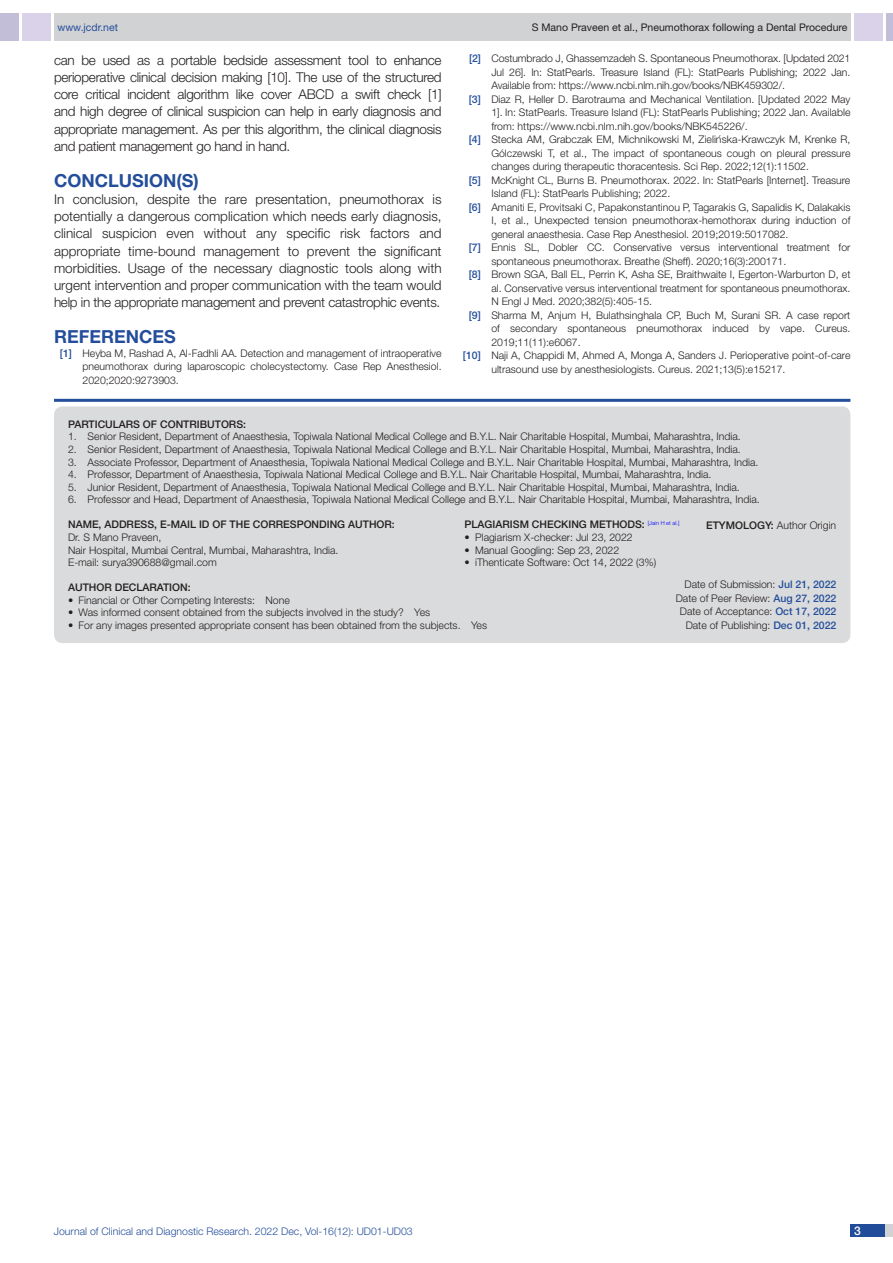
<style>
.page{position:relative;width:893px;height:1263px;background:#fff}
.page>*{position:absolute;margin:0;border:0;box-sizing:border-box;transform-origin:0 0}
.Heading{font:700 18px "Helvetica Neue";color:#244e9b}
.Body_text{font:300 13.5px/17.2px "Helvetica Neue";letter-spacing:-.02em;color:#231f20;text-align:justify}
.t1{font:500 12px "Helvetica Neue";color:#fff}
.Partic_Contri_Txt{font:300 10.5px/13.5px "Helvetica Neue";color:#231f20;text-align:justify}
.Partic_Contri_Head{font:500 10.5px "Helvetica Neue";color:#231f20}
.tb_txt{font:300 10.5px "Helvetica Neue";color:#231f20}
.t2{font:300 10.5px "Helvetica Neue";color:#244e9b}
.t3{font:10.5px "Helvetica Neue";color:#231f20}
.Partic_Contri_Head-2{font:300 10.5px "Helvetica Neue";color:#231f20}
.t4{font:10.5px "Helvetica Neue";color:#244e9b}
.Partic_Contri_Head-3{font:300 5.7px "Helvetica Neue";color:#00f}
.s1{font-weight:500;color:#244e9b}
.s2{font-weight:500;font-size:10.5px;color:#231f20}
.s3{font-weight:500}
</style>
<div class="page">
<div style="left:54px;top:13px;width:796px;height:28px;background:#d1d2d4"></div>
<div style="left:0;top:13px;width:19px;height:28px;background:#c2bed7"></div>
<div style="left:22px;top:13px;width:29px;height:28px;background:#d9d2e8"></div>
<div style="left:886px;top:13px;width:7px;height:28px;background:#c2bed7"></div>
<div style="left:854px;top:13px;width:29px;height:28px;background:#d9d2e8"></div>
<div style="left:850px;top:1224px;width:43px;height:13px;background:#d1d2d4"></div>
<div style="left:850px;top:1224px;width:35px;height:13px;background:#214c99"></div>
<hr style="left:54px;top:399px;width:796px;height:3px;background:#244e9b">
<div style="left:54px;top:406px;width:796px;height:237px;background:#dadbdc;border-radius:9px"></div>
<p class="t4" style="left:57px;top:21px;width:62px">www.jcdr.net</p>
<p class="t3" style="left:532px;top:21px;width:317px">S Mano Praveen et al., Pneumothorax following a Dental Procedure</p>
<p class="Body_text" style="left:54px;top:51px;width:389px">can be used as a portable bedside assessment tool to enhance perioperative clinical decision making [10]. The use of the structured core critical incident algorithm like cover ABCD a swift check [1] and high degree of clinical suspicion can help in early diagnosis and appropriate management. As per this algorithm, the clinical diagnosis and patient management go hand in hand.</p>
<p class="Heading" style="left:54px;top:169px;width:146px">CONCLUSION(S)</p>
<p class="Body_text" style="left:54px;top:190px;width:389px">In conclusion, despite the rare presentation, pneumothorax is potentially a dangerous complication which needs early diagnosis, clinical suspicion even without any specific risk factors and appropriate time-bound management to prevent the significant morbidities. Usage of the necessary diagnostic tools along with urgent intervention and proper communication with the team would help in the appropriate management and prevent catastrophic events.</p>
<p class="Heading" style="left:54px;top:326px;width:123px">REFERENCES</p>
<p class="Partic_Contri_Txt" style="left:82px;top:346px;width:361px;text-indent:-23px"><span class="s1">[1]</span> Heyba M, Rashad A, Al-Fadhli AA. Detection and management of intraoperative pneumothorax during laparoscopic cholecystectomy. Case Rep Anesthesiol.<br>2020;2020:9273903.</p>
<p class="Partic_Contri_Txt" style="left:469px;top:52px;width:383px"><span class="s1">[2]</span> Costumbrado J, Ghassemzadeh S. Spontaneous Pneumothorax. [Updated 2021</p>
<p class="Partic_Contri_Txt" style="left:491px;top:65px;width:361px">Jul 26]. In: StatPearls. Treasure Island (FL): StatPearls Publishing; 2022 Jan.</p>
<p class="Partic_Contri_Txt" style="left:491px;top:79px;width:295px">Available from: https://www.ncbi.nlm.nih.gov/books/NBK459302/.</p>
<p class="Partic_Contri_Txt" style="left:469px;top:92px;width:383px"><span class="s1">[3]</span> Diaz R, Heller D. Barotrauma and Mechanical Ventilation. [Updated 2022 May</p>
<p class="Partic_Contri_Txt" style="left:491px;top:106px;width:361px">1]. In: StatPearls. Treasure Island (FL): StatPearls Publishing; 2022 Jan. Available</p>
<p class="Partic_Contri_Txt" style="left:491px;top:119px;width:258px">from: https://www.ncbi.nlm.nih.gov/books/NBK545226/.</p>
<p class="Partic_Contri_Txt" style="left:469px;top:133px;width:383px"><span class="s1">[4]</span> Stecka AM, Grabczak EM, Michnikowski M, Zielin´ ska-Krawczyk M, Krenke R,</p>
<p class="Partic_Contri_Txt" style="left:491px;top:146px;width:361px">Gólczewski T, et al., The impact of spontaneous cough on pleural pressure</p>
<p class="Partic_Contri_Txt" style="left:491px;top:160px;width:319px">changes during therapeutic thoracentesis. Sci Rep. 2022;12(1):11502.</p>
<p class="Partic_Contri_Txt" style="left:469px;top:173px;width:383px"><span class="s1">[5]</span> McKnight CL, Burns B. Pneumothorax. 2022. In: StatPearls [Internet]. Treasure</p>
<p class="Partic_Contri_Txt" style="left:491px;top:187px;width:180px">Island (FL): StatPearls Publishing; 2022.</p>
<p class="Partic_Contri_Txt" style="left:469px;top:200px;width:383px"><span class="s1">[6]</span> Amaniti E, Provitsaki C, Papakonstantinou P, Tagarakis G, Sapalidis K, Dalakakis</p>
<p class="Partic_Contri_Txt" style="left:491px;top:214px;width:361px">I, et al., Unexpected tension pneumothorax-hemothorax during induction of</p>
<p class="Partic_Contri_Txt" style="left:491px;top:227px;width:299px">general anaesthesia. Case Rep Anesthesiol. 2019;2019:5017082.</p>
<p class="Partic_Contri_Txt" style="left:469px;top:241px;width:383px"><span class="s1">[7]</span> Ennis SL, Dobler CC. Conservative versus interventional treatment for</p>
<p class="Partic_Contri_Txt" style="left:491px;top:254px;width:296px">spontaneous pneumothorax. Breathe (Sheff). 2020;16(3):200171.</p>
<p class="Partic_Contri_Txt" style="left:469px;top:268px;width:383px"><span class="s1">[8]</span> Brown SGA, Ball EL, Perrin K, Asha SE, Braithwaite I, Egerton-Warburton D, et</p>
<p class="Partic_Contri_Txt" style="left:491px;top:281px;width:361px">al. Conservative versus interventional treatment for spontaneous pneumothorax.</p>
<p class="Partic_Contri_Txt" style="left:491px;top:295px;width:162px">N Engl J Med. 2020;382(5):405-15.</p>
<p class="Partic_Contri_Txt" style="left:469px;top:308px;width:383px"><span class="s1">[9]</span> Sharma M, Anjum H, Bulathsinghala CP, Buch M, Surani SR. A case report</p>
<p class="Partic_Contri_Txt" style="left:491px;top:322px;width:361px">of secondary spontaneous pneumothorax induced by vape. Cureus.</p>
<p class="Partic_Contri_Txt" style="left:491px;top:335px;width:91px">2019;11(11):e6067.</p>
<p class="Partic_Contri_Txt" style="left:463px;top:349px;width:389px"><span class="s1">[10]</span> Naji A, Chappidi M, Ahmed A, Monga A, Sanders J. Perioperative point-of-care</p>
<p class="Partic_Contri_Txt" style="left:491px;top:362px;width:296px">ultrasound use by anesthesiologists. Cureus. 2021;13(5):e15217.</p>
<p class="Partic_Contri_Head" style="left:68px;top:418px;width:107px">PARTI CULARS OF CONTRI</p>
<p class="Partic_Contri_Head" style="left:200px;top:418px;width:16px">BUTOR</p>
<p class="Partic_Contri_Head" style="left:236px;top:418px;width:11px">S:</p>
<p class="Partic_Contri_Txt" style="left:68px;top:430px;width:674px">1. Senior Resident, Department of Anaesthesia, Topiwala National Medical College and B.Y.L. Nair Charitable Hospital, Mumbai, Maharashtra, India.</p>
<p class="Partic_Contri_Txt" style="left:68px;top:442px;width:674px">2. Senior Resident, Department of Anaesthesia, Topiwala National Medical College and B.Y.L. Nair Charitable Hospital, Mumbai, Maharashtra, India.</p>
<p class="Partic_Contri_Txt" style="left:68px;top:455px;width:692px">3. Associate Professor, Department of Anaesthesia, Topiwala National Medical College and B.Y.L. Nair Charitable Hospital, Mumbai, Maharashtra, India.</p>
<p class="Partic_Contri_Txt" style="left:68px;top:467px;width:645px">4. Professor, Department of Anaesthesia, Topiwala National Medical College and B.Y.L. Nair Charitable Hospital, Mumbai, Maharashtra, India.</p>
<p class="Partic_Contri_Txt" style="left:68px;top:480px;width:673px">5. Junior Resident, Department of Anaesthesia, Topiwala National Medical College and B.Y.L. Nair Charitable Hospital, Mumbai, Maharashtra, India.</p>
<p class="Partic_Contri_Txt" style="left:68px;top:493px;width:693px">6. Professor and Head, Department of Anaesthesia, Topiwala National Medical College and B.Y.L. Nair Charitable Hospital, Mumbai, Maharashtra, India.</p>
<p class="Partic_Contri_Head" style="left:465px;top:518px;width:104px">PLAGIARISM CHECKING</p>
<p class="Partic_Contri_Head" style="left:590px;top:518px;width:18px">METHO</p>
<p class="Partic_Contri_Head-3" style="left:628px;top:520px;width:53px"><span class="s2">DS:</span> [Jain H et al.]</p>
<p class="tb_txt" style="left:465px;top:531px;width:170px">• Plagiarism X-checker: Jul 23, 2022</p>
<p class="tb_txt" style="left:465px;top:543px;width:156px">• Manual Googling: Sep 23, 2022</p>
<p class="tb_txt" style="left:465px;top:556px;width:193px">• iThenticate Software: Oct 14, 2022 (3%)</p>
<p class="Partic_Contri_Head" style="left:68px;top:518px;width:170px">NAME, ADDRESS, E-MAIL ID OF THE</p>
<p class="Partic_Contri_Head" style="left:253px;top:518px;width:16px">CORRE</p>
<p class="Partic_Contri_Head" style="left:290px;top:518px;width:44px">SPON DING</p>
<p class="Partic_Contri_Head" style="left:348px;top:518px;width:16px">AUTHOR</p>
<p class="Partic_Contri_Head" style="left:392px;top:518px;width:4px">:</p>
<p class="Partic_Contri_Head-2" style="left:706px;top:519px;width:132px"><span class="s3">ETYMOLOGY:</span> Author Origin</p>
<p class="Partic_Contri_Txt" style="left:68px;top:530px;width:95px">Dr. S Mano Praveen,</p>
<p class="Partic_Contri_Txt" style="left:68px;top:543px;width:272px">Nair Hospital, Mumbai Central, Mumbai, Maharashtra, India.</p>
<p class="Partic_Contri_Txt" style="left:68px;top:555px;width:150px">E-mail: surya390688@gmail.com</p>
<p class="Partic_Contri_Txt" style="left:684px;top:578px;width:153px">Date of Submission: <span class="s1">JUL 21, 2022</span></p>
<p class="Partic_Contri_Txt" style="left:676px;top:591px;width:162px">Date of Peer Review: <span class="s1">AUG 27, 2022</span></p>
<p class="Partic_Contri_Txt" style="left:680px;top:605px;width:158px">Date of Acceptance: <span class="s1">OCT 17, 2022</span></p>
<p class="Partic_Contri_Txt" style="left:686px;top:618px;width:152px">Date of Publishing: <span class="s1">DEC 01, 2022</span></p>
<p class="Partic_Contri_Head" style="left:68px;top:581px;width:69px">AUTHOR DECLA</p>
<p class="Partic_Contri_Head" style="left:150px;top:581px;width:43px">RATION:</p>
<p class="Partic_Contri_Txt" style="left:68px;top:593px;width:223px">• Financial or Other Competing Interests: None</p>
<p class="Partic_Contri_Txt" style="left:68px;top:606px;width:364px">• Was informed consent obtained from the subjects involved in the study? Yes</p>
<p class="Partic_Contri_Txt" style="left:68px;top:618px;width:420px">• For any images presented appropriate consent has been obtained from the subjects. Yes</p>
<p class="t2" style="left:54px;top:1225px;width:360px">Journal of Clinical and Diagnostic Research. 2022 Dec, Vol-16(12): UD01-UD03</p>
<p class="t1" style="left:854px;top:1223px;width:8px">3</p>
</div>
